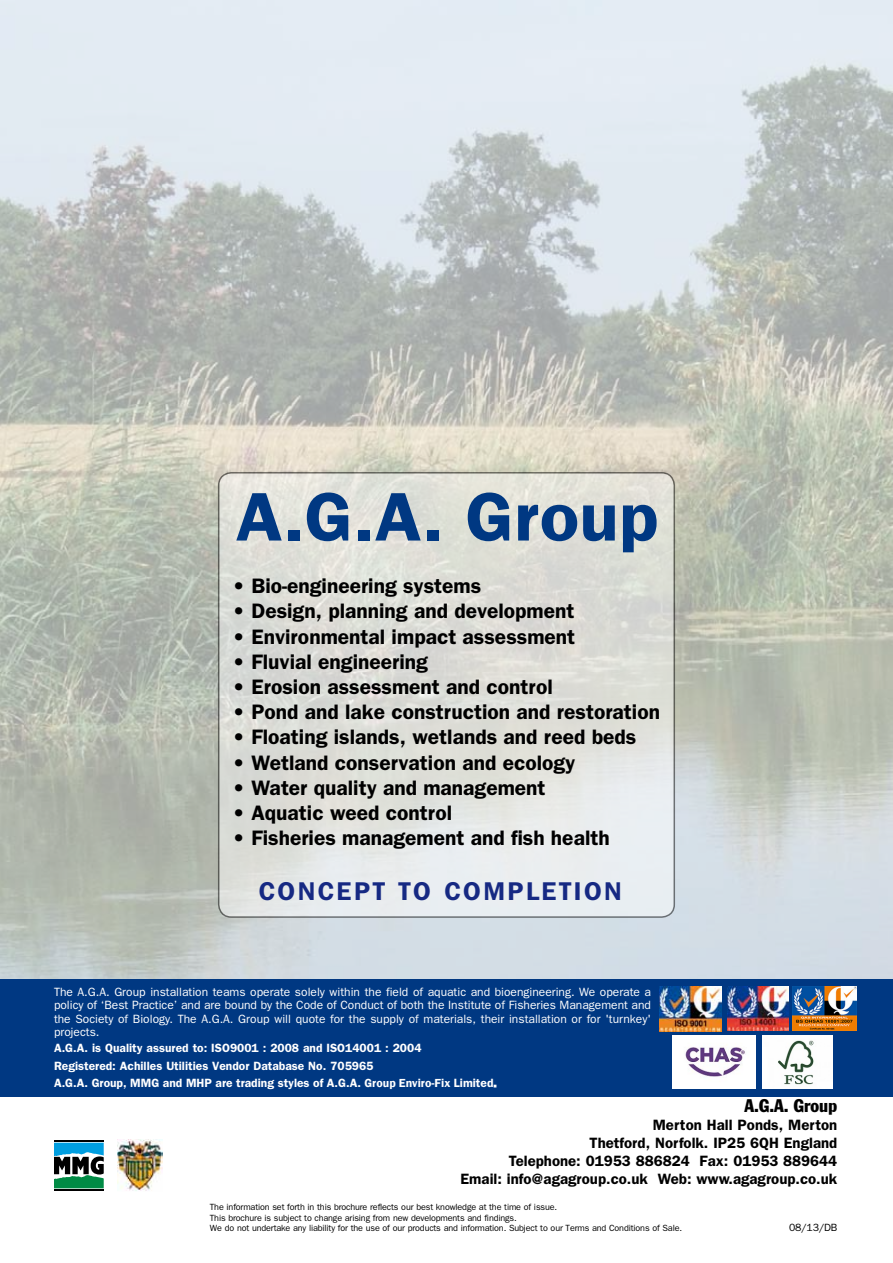
<style>
.page{position:relative;width:893px;height:1263px;background:#fff}
.page>*{position:absolute;margin:0;border:0;box-sizing:border-box;transform-origin:0 0}
.t1{font:600 69px "Franklin Gothic";color:#003882;scale:1.06 1}
.t2{font:600 25.5px "Franklin Gothic IT Cby BT";letter-spacing:.1em;color:#162983}
.t3{font:600 21px "Franklin Gothic";color:#000}
.t4{font:condensed 18px "Franklin Gothic";color:#000}
.t5{font:600 15px/18px "Franklin Gothic";color:#000;text-align:right}
.t6{font:12px/13.5px "Franklin Gothic";color:#fff;text-align:justify}
.t7{font:600 12px/17.2px "Franklin Gothic";color:#fff}
.t8{font:10.5px "Franklin Gothic";color:#000}
.t9{font:9px/10.5px "Franklin Gothic";letter-spacing:-.015em;color:#000}
</style>
<div class="page">
<img style="left:0;top:0;width:893px;height:979px">
<svg style="left:219px;top:473px;width:455px;height:444px;background:#dfe1dc"></svg>
<div style="left:218px;top:472px;width:457px;height:446px;border:2px solid #000;border-radius:13px"></div>
<div style="left:0;top:979px;width:893px;height:117px;background:#003882"></div>
<img style="left:728px;top:987px;width:60px;height:43px">
<img style="left:660px;top:987px;width:62px;height:44px">
<svg style="left:54px;top:1141px;width:50px;height:50px"></svg>
<hr style="left:54px;top:1189px;width:50px;height:1px;background:#000">
<hr style="left:54px;top:1140px;width:50px;height:1px;background:#000">
<svg style="left:54px;top:1143px;width:50px;height:45px;background:#398181"></svg>
<img style="left:118px;top:1139px;width:45px;height:52px">
<img style="left:673px;top:1035px;width:83px;height:53px">
<img style="left:793px;top:986px;width:63px;height:44px">
<img style="left:762px;top:1036px;width:70px;height:53px">
<h1 class="t1" style="left:236px;top:476px;width:400px">A.G.A. Group</h1>
<p class="t3" style="left:233px;top:573px;width:250px">• Bio-engineering systems</p>
<p class="t3" style="left:233px;top:599px;width:343px">• Design, planning and development</p>
<p class="t3" style="left:233px;top:624px;width:344px">• Environmental impact assessment</p>
<p class="t3" style="left:233px;top:649px;width:197px">• Fluvial engineering</p>
<p class="t3" style="left:233px;top:674px;width:322px">• Erosion assessment and control</p>
<p class="t3" style="left:233px;top:699px;width:429px">• Pond and lake construction and restoration</p>
<p class="t3" style="left:233px;top:725px;width:405px">• Floating islands, wetlands and reed beds</p>
<p class="t3" style="left:233px;top:750px;width:344px">• Wetland conservation and ecology</p>
<p class="t3" style="left:233px;top:775px;width:315px">• Water quality and management</p>
<p class="t3" style="left:233px;top:800px;width:221px">• Aquatic weed control</p>
<p class="t3" style="left:233px;top:825px;width:379px">• Fisheries management and fish health</p>
<p class="t2" style="left:259px;top:875px;width:365px">CONCEPT TO COMPLETION</p>
<p class="t6" style="left:54px;top:985px;width:599px">The A.G.A. Group installation teams operate solely within the field of aquatic and bioengineering. We operate a policy of ‘Best Practice’ and are bound by the Code of Conduct of both the Institute of Fisheries Management and the Society of Biology. The A.G.A. Group will quote for the supply of materials, their installation or for 'turnkey' projects.</p>
<p class="t7" style="left:54px;top:1039px;width:444px">A.G.A. is Quality assured to: ISO9001 : 2008 and ISO14001 : 2004<br>Registered: Achilles Utilities Vendor Database No. 705965<br>A.G.A. Group, MMG and MHP are trading styles of A.G.A. Group Enviro-Fix Limited.</p>
<p class="t4" style="left:744px;top:1095px;width:94px">A.G.A. Group</p>
<p class="t5" style="left:461px;top:1116px;width:378px">Merton Hall Ponds, Merton<br>Thetford, Norfolk. IP25 6QH England<br>Telephone: 01953 886824 Fax: 01953 889644<br>Email: info@agagroup.co.uk Web: www.agagroup.co.uk</p>
<p class="t9" style="left:210px;top:1202px;width:474px">The information set forth in this brochure reflects our best knowledge at the time of issue.<br>This brochure is subject to change arising from new developments and findings.<br>We do not undertake any liability for the use of our products and information. Subject to our Terms and Conditions of Sale.</p>
<p class="t8" style="left:789px;top:1222px;width:50px">08/13/DB</p>
</div>
